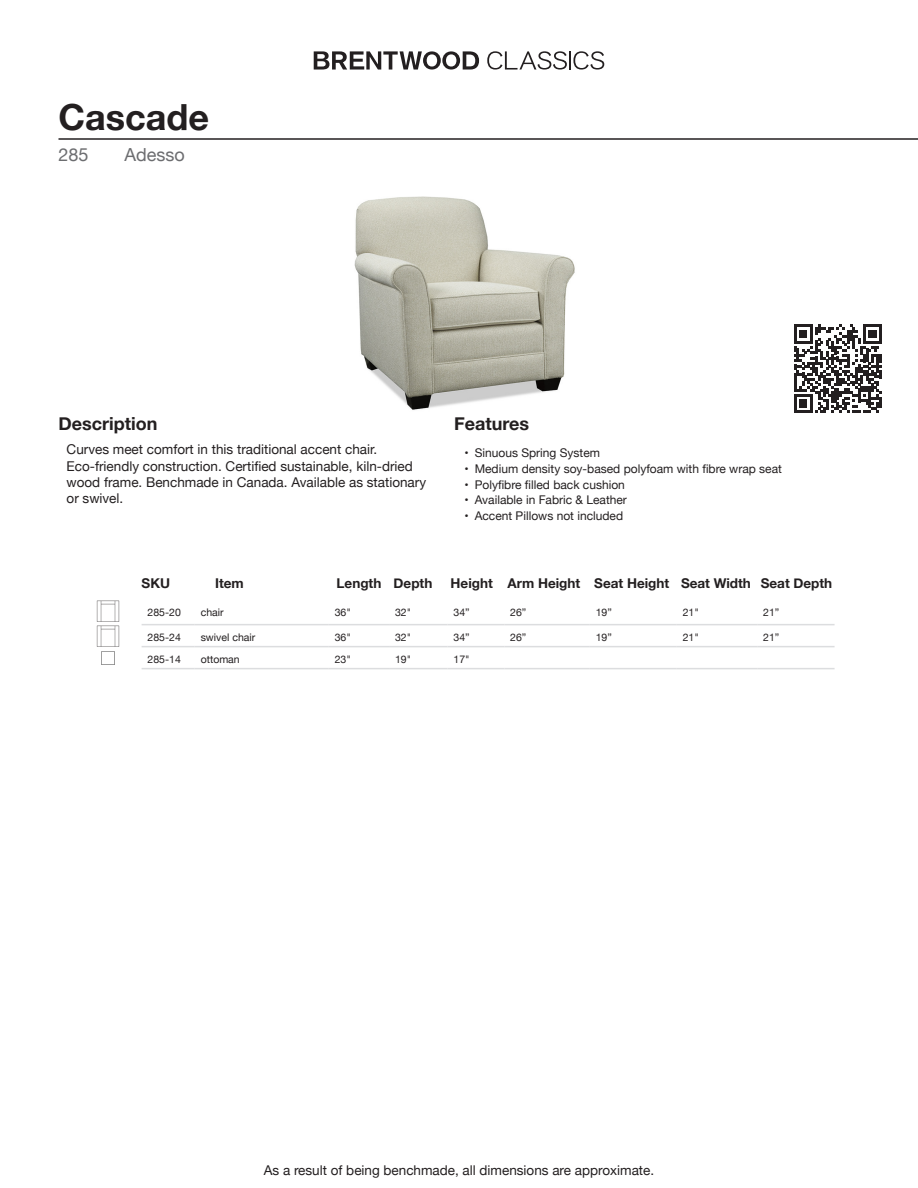
<style>
.page{position:relative;width:918px;height:1188px;background:#fff}
.page>*{position:absolute;margin:0;border:0;box-sizing:border-box;transform-origin:0 0}
.t1{font:700 36px "Helvetica Neue";color:#231f20}
.t2{font:700 18px "Helvetica Neue";color:#231f20}
.t3{font:18px "Helvetica Neue";color:#6c6d70}
.t4{font:13.5px/16.2px "Helvetica Neue";color:#231f20}
.t5{font:700 13.5px "Helvetica Neue";color:#231f20}
.t6{font:12px "Helvetica Neue";color:#231f20}
.t7{font:10.5px "Helvetica Neue";color:#231f20}
</style>
<div class="page">
<svg style="left:314px;top:51px;width:165px;height:19px"></svg>
<svg style="left:487px;top:51px;width:117px;height:19px"></svg>
<hr style="left:58px;top:138px;width:860px;height:2px;background:#231f20">
<hr style="left:142px;top:624px;width:53px;height:1px;background:#dcdddf">
<hr style="left:195px;top:624px;width:134px;height:1px;background:#dcdddf">
<hr style="left:329px;top:624px;width:60px;height:1px;background:#dcdddf">
<hr style="left:389px;top:624px;width:59px;height:1px;background:#dcdddf">
<hr style="left:448px;top:624px;width:56px;height:1px;background:#dcdddf">
<hr style="left:504px;top:624px;width:86px;height:1px;background:#dcdddf">
<hr style="left:590px;top:624px;width:87px;height:1px;background:#dcdddf">
<hr style="left:677px;top:624px;width:80px;height:1px;background:#dcdddf">
<hr style="left:757px;top:624px;width:78px;height:1px;background:#dcdddf">
<hr style="left:142px;top:646px;width:53px;height:1px;background:#dcdddf">
<hr style="left:195px;top:646px;width:134px;height:1px;background:#dcdddf">
<hr style="left:329px;top:646px;width:60px;height:1px;background:#dcdddf">
<hr style="left:389px;top:646px;width:59px;height:1px;background:#dcdddf">
<hr style="left:448px;top:646px;width:56px;height:1px;background:#dcdddf">
<hr style="left:504px;top:646px;width:86px;height:1px;background:#dcdddf">
<hr style="left:590px;top:646px;width:87px;height:1px;background:#dcdddf">
<hr style="left:677px;top:646px;width:80px;height:1px;background:#dcdddf">
<hr style="left:757px;top:646px;width:78px;height:1px;background:#dcdddf">
<hr style="left:142px;top:668px;width:53px;height:1px;background:#dcdddf">
<hr style="left:195px;top:668px;width:134px;height:1px;background:#dcdddf">
<hr style="left:329px;top:668px;width:60px;height:1px;background:#dcdddf">
<hr style="left:389px;top:668px;width:59px;height:1px;background:#dcdddf">
<hr style="left:448px;top:668px;width:56px;height:1px;background:#dcdddf">
<hr style="left:504px;top:668px;width:86px;height:1px;background:#dcdddf">
<hr style="left:590px;top:668px;width:87px;height:1px;background:#dcdddf">
<hr style="left:677px;top:668px;width:80px;height:1px;background:#dcdddf">
<hr style="left:757px;top:668px;width:78px;height:1px;background:#dcdddf">
<img style="left:354px;top:196px;width:221px;height:214px">
<svg style="left:794px;top:325px;width:88px;height:88px"></svg>
<img style="left:96px;top:625px;width:24px;height:40px">
<img style="left:96px;top:600px;width:24px;height:22px">
<p class="t1" style="left:58px;top:89px;width:152px">Cascade</p>
<p class="t3" style="left:58px;top:141px;width:32px">285</p>
<p class="t3" style="left:124px;top:141px;width:62px">Adesso</p>
<p class="t2" style="left:58px;top:409px;width:100px">Description</p>
<p class="t2" style="left:454px;top:409px;width:77px">Features</p>
<p class="t4" style="left:67px;top:442px;width:361px">Curves meet comfort in this traditional accent chair.<br>Eco-friendly construction. Certified sustainable, kiln-dried wood frame. Benchmade in Canada. Available as stationary or swivel.</p>
<p class="t6" style="left:464px;top:444px;width:6px">•</p>
<p class="t6" style="left:475px;top:444px;width:127px">Sinuous Spring System</p>
<p class="t6" style="left:475px;top:476px;width:152px">Polyfibre filled back cushion</p>
<p class="t6" style="left:475px;top:460px;width:309px">Medium density soy-based polyfoam with fibre wrap seat</p>
<p class="t6" style="left:475px;top:491px;width:154px">Available in Fabric &amp; Leather</p>
<p class="t6" style="left:475px;top:507px;width:150px">Accent Pillows not included</p>
<p class="t6" style="left:464px;top:460px;width:6px">•</p>
<p class="t6" style="left:464px;top:491px;width:6px">•</p>
<p class="t6" style="left:464px;top:507px;width:6px">•</p>
<p class="t6" style="left:464px;top:476px;width:6px">•</p>
<p class="t5" style="left:142px;top:573px;width:30px">SKU</p>
<p class="t5" style="left:215px;top:573px;width:30px">Item</p>
<p class="t5" style="left:337px;top:573px;width:46px">Length</p>
<p class="t5" style="left:394px;top:573px;width:40px">Depth</p>
<p class="t5" style="left:451px;top:573px;width:44px">Height</p>
<p class="t5" style="left:508px;top:573px;width:74px">Arm Height</p>
<p class="t5" style="left:594px;top:573px;width:77px">Seat Height</p>
<p class="t5" style="left:681px;top:573px;width:71px">Seat Width</p>
<p class="t5" style="left:761px;top:573px;width:73px">Seat Depth</p>
<p class="t7" style="left:148px;top:604px;width:35px">285-20</p>
<p class="t7" style="left:201px;top:604px;width:24px">chair</p>
<p class="t7" style="left:335px;top:604px;width:18px">36"</p>
<p class="t7" style="left:395px;top:604px;width:18px">32"</p>
<p class="t7" style="left:454px;top:604px;width:18px">34”</p>
<p class="t7" style="left:510px;top:604px;width:18px">26”</p>
<p class="t7" style="left:596px;top:604px;width:18px">19”</p>
<p class="t7" style="left:683px;top:604px;width:18px">21"</p>
<p class="t7" style="left:763px;top:604px;width:18px">21”</p>
<p class="t7" style="left:148px;top:629px;width:35px">285-24</p>
<p class="t7" style="left:201px;top:629px;width:56px">swivel chair</p>
<p class="t7" style="left:335px;top:629px;width:18px">36"</p>
<p class="t7" style="left:395px;top:629px;width:18px">32"</p>
<p class="t7" style="left:454px;top:629px;width:18px">34”</p>
<p class="t7" style="left:510px;top:629px;width:18px">26”</p>
<p class="t7" style="left:596px;top:629px;width:18px">19”</p>
<p class="t7" style="left:683px;top:629px;width:18px">21"</p>
<p class="t7" style="left:763px;top:629px;width:18px">21”</p>
<p class="t7" style="left:148px;top:651px;width:35px">285-14</p>
<p class="t7" style="left:201px;top:651px;width:41px">ottoman</p>
<p class="t7" style="left:335px;top:651px;width:18px">23"</p>
<p class="t7" style="left:395px;top:651px;width:18px">19"</p>
<p class="t7" style="left:454px;top:651px;width:18px">17"</p>
<p class="t4" style="left:264px;top:1163px;width:392px">As a result of being benchmade, all dimensions are approximate.</p>
</div>
